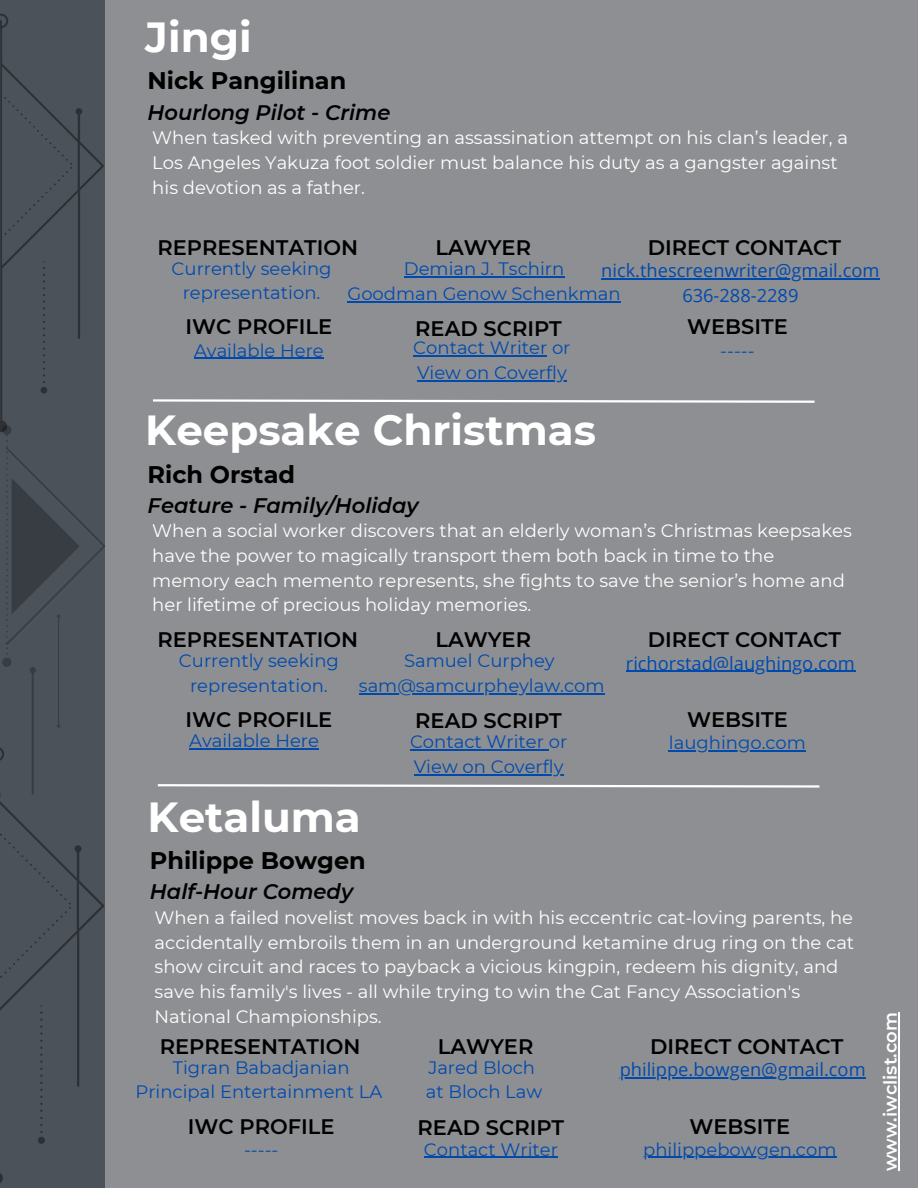
<style>
.page{position:relative;width:918px;height:1188px;background:#8e8f92}
.page>*{position:absolute;margin:0;border:0;box-sizing:border-box;transform-origin:0 0}
.t1{font:700 42px "Montserrat";color:#fff}
.t2{font:700 24px "Montserrat";color:#000}
.t3{font:600 21px "Montserrat";color:#000}
.t4{font:italic 600 21px "Montserrat";color:#000}
.t5{font:18.3px "Open Sans";color:#004aad}
.t6{font:18px/24.8px "Montserrat";color:#fff}
.t7{font:18px "Montserrat";color:#004aad}
.t8{font:600 18px "Montserrat";color:#fff}
</style>
<div class="page">
<svg style="left:153px;top:399px;width:662px;height:4px"></svg>
<svg style="left:157px;top:784px;width:663px;height:4px"></svg>
<div style="left:0;top:802px;width:104px;height:382px;background:#4b525a"></div>
<hr style="left:898px;top:1012px;width:1px;height:159px;background:#fff">
<hr style="left:601px;top:278px;width:279px;height:1px;background:#004aad">
<hr style="left:194px;top:358px;width:130px;height:1px;background:#004aad">
<hr style="left:620px;top:1077px;width:246px;height:1px;background:#004aad">
<hr style="left:424px;top:1157px;width:134px;height:1px;background:#004aad">
<hr style="left:643px;top:1157px;width:193px;height:1px;background:#004aad">
<hr style="left:626px;top:671px;width:229px;height:1px;background:#004aad">
<hr style="left:669px;top:751px;width:137px;height:1px;background:#004aad">
<hr style="left:359px;top:693px;width:246px;height:1px;background:#004aad">
<svg style="left:0;top:14px;width:105px;height:788px;background:#484f57"></svg>
<hr style="left:189px;top:748px;width:130px;height:1px;background:#004aad">
<hr style="left:413px;top:356px;width:134px;height:1px;background:#004aad">
<hr style="left:417px;top:380px;width:150px;height:1px;background:#004aad">
<hr style="left:410px;top:749px;width:139px;height:1px;background:#004aad">
<hr style="left:414px;top:774px;width:150px;height:1px;background:#004aad">
<hr style="left:404px;top:277px;width:160px;height:1px;background:#004aad">
<hr style="left:347px;top:301px;width:274px;height:1px;background:#004aad">
<p class="t1" style="left:145px;top:12px;width:108px">Jingi</p>
<p class="t2" style="left:148px;top:66px;width:200px">Nick Pangilinan</p>
<p class="t4" style="left:148px;top:100px;width:244px">Hourlong Pilot - Crime</p>
<p class="t6" style="left:152px;top:126px;width:697px">When tasked with preventing an assassination attempt on his clan’s leader, a<br>Los Angeles Yakuza foot soldier must balance his duty as a gangster against his devotion as a father.</p>
<h1 class="t3" style="left:158px;top:234px;width:202px">REPRESENTATION</h1>
<h4 class="t3" style="left:435px;top:234px;width:97px">LAWYER</h4>
<h2 class="t3" style="left:648px;top:234px;width:195px">DIRECT CONTACT</h2>
<p class="t5" style="left:601px;top:257px;width:280px">nick.thescreenwriter@gmail.com</p>
<h3 class="t5" style="left:682px;top:282px;width:118px">636-288-2289</h3>
<h3 class="t3" style="left:186px;top:314px;width:148px">IWC PROFILE</h3>
<h3 class="t3" style="left:415px;top:315px;width:148px">READ SCRIPT</h3>
<p class="t3" style="left:687px;top:314px;width:102px">WEBSITE</p>
<p class="t7" style="left:194px;top:339px;width:131px">Available Here</p>
<p class="t7" style="left:720px;top:339px;width:36px">-----</p>
<p class="t7" style="left:172px;top:257px;width:161px">Currently seeking</p>
<h3 class="t7" style="left:183px;top:282px;width:139px">representation.</h3>
<h3 class="t7" style="left:404px;top:258px;width:162px">Demian J. Tschirn</h3>
<p class="t7" style="left:347px;top:283px;width:275px">Goodman Genow Schenkman</p>
<p class="t7" style="left:413px;top:337px;width:159px">Contact Writer or</p>
<p class="t7" style="left:417px;top:362px;width:151px">View on Coverfly</p>
<p class="t1" style="left:145px;top:404px;width:452px">Keepsake Christmas</p>
<h2 class="t2" style="left:148px;top:459px;width:149px">Rich Orstad</h2>
<h4 class="t4" style="left:148px;top:492px;width:272px">Feature - Family/Holiday</h4>
<p class="t6" style="left:152px;top:518px;width:701px">When a social worker discovers that an elderly woman’s Christmas keepsakes have the power to magically transport them both back in time to the memory each memento represents, she fights to save the senior’s home and her lifetime of precious holiday memories.</p>
<p class="t3" style="left:158px;top:627px;width:202px">REPRESENTATION</p>
<h3 class="t3" style="left:648px;top:627px;width:195px">DIRECT CONTACT</h3>
<p class="t7" style="left:179px;top:650px;width:161px">Currently seeking</p>
<p class="t7" style="left:190px;top:675px;width:139px">representation.</p>
<h3 class="t3" style="left:435px;top:627px;width:97px">LAWYER</h3>
<p class="t7" style="left:404px;top:650px;width:152px">Samuel Curphey</p>
<h3 class="t7" style="left:359px;top:675px;width:247px">sam@samcurpheylaw.com</h3>
<p class="t5" style="left:626px;top:650px;width:231px">richorstad@laughingo.com</p>
<h3 class="t3" style="left:186px;top:707px;width:148px">IWC PROFILE</h3>
<p class="t3" style="left:415px;top:708px;width:148px">READ SCRIPT</p>
<p class="t3" style="left:687px;top:707px;width:102px">WEBSITE</p>
<h1 class="t7" style="left:669px;top:732px;width:139px">laughingo.com</h1>
<p class="t7" style="left:189px;top:730px;width:131px">Available Here</p>
<h3 class="t7" style="left:410px;top:731px;width:159px">Contact Writer or</h3>
<p class="t7" style="left:414px;top:755px;width:151px">View on Coverfly</p>
<p class="t1" style="left:148px;top:791px;width:215px">Ketaluma</p>
<h3 class="t2" style="left:150px;top:846px;width:217px">Philippe Bowgen</h3>
<p class="t4" style="left:150px;top:879px;width:205px">Half-Hour Comedy</p>
<h3 class="t6" style="left:155px;top:905px;width:701px">When a failed novelist moves back in with his eccentric cat-loving parents, he accidentally embroils them in an underground ketamine drug ring on the cat show circuit and races to payback a vicious kingpin, redeem his dignity, and save his family's lives - all while trying to win the Cat Fancy Association's National Championships.</h3>
<p class="t3" style="left:160px;top:1033px;width:202px">REPRESENTATION</p>
<h3 class="t3" style="left:650px;top:1033px;width:195px">DIRECT CONTACT</h3>
<p class="t7" style="left:173px;top:1056px;width:178px">Tigran Babadjanian</p>
<p class="t7" style="left:135px;top:1081px;width:248px">Principal Entertainment LA</p>
<h3 class="t3" style="left:438px;top:1033px;width:97px">LAWYER</h3>
<p class="t7" style="left:428px;top:1056px;width:108px">Jared Bloch</p>
<h3 class="t7" style="left:426px;top:1081px;width:118px">at Bloch Law</h3>
<p class="t5" style="left:620px;top:1056px;width:248px">philippe.bowgen@gmail.com</p>
<p class="t3" style="left:188px;top:1113px;width:148px">IWC PROFILE</p>
<h1 class="t3" style="left:418px;top:1114px;width:148px">READ SCRIPT</h1>
<h2 class="t3" style="left:689px;top:1113px;width:102px">WEBSITE</h2>
<h4 class="t7" style="left:244px;top:1138px;width:36px">-----</h4>
<p class="t7" style="left:424px;top:1138px;width:135px">Contact Writer</p>
<h3 class="t7" style="left:643px;top:1138px;width:195px">philippebowgen.com</h3>
<p class="t8" style="left:879px;top:1171px;width:160px;rotate:-90deg">www.iwclist.com</p>
</div>
